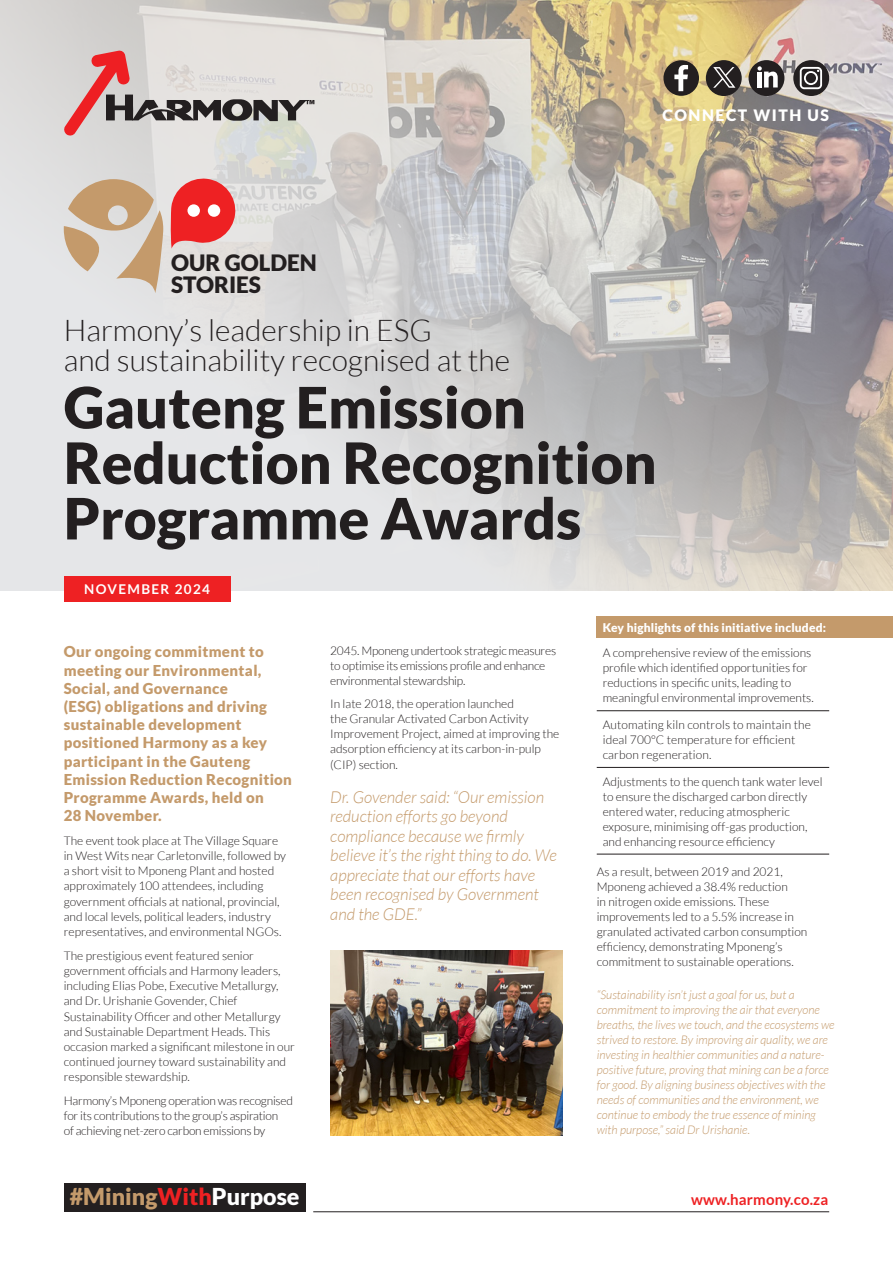
<style>
.page{position:relative;width:893px;height:1263px;background:#fff}
.page>*{position:absolute;margin:0;border:0;box-sizing:border-box;transform-origin:0 0}
.t1{font:900 57px/55.5px "Lato";color:#231f20}
.t2{font:300 30px/30px "Lato";color:#231f20}
.t3{font:900 23.25px "Lato";color:#c49a6b}
.t4{font:900 22.5px/22.5px "Lato";color:#231f20}
.t5{font:italic 300 16.5px/19.5px "Lato";color:#c49a6b}
.t6{font:900 15.75px "Lato";letter-spacing:.1em;color:#fff}
.t7{font:900 15px/18.1px "Lato";letter-spacing:.02em;color:#c49a6b}
._24-H1{font:700 15px "Lato";letter-spacing:.01em;color:#ee2123}
.t8{font:700 13.5px "Lato";letter-spacing:.1em;color:#fff}
.t9{font:300 12px/15px "Lato";color:#231f20}
.t10{font:italic 300 12px/15px "Lato";color:#c49a6b}
.t11{font:300 12px/15.1px "Lato";letter-spacing:-.02em;color:#231f20}
.t12{font:900 12px "Lato";letter-spacing:.01em;color:#fff}
.s1{color:#ee2123}
.s2{color:#fff}
</style>
<div class="page">
<img style="left:0;top:0;width:893px;height:590px">
<hr style="left:313px;top:1211px;width:516px;height:1px;background:#231f20">
<svg style="left:63px;top:50px;width:251px;height:86px;background:#c8b6b4"></svg>
<div style="left:64px;top:1183px;width:242px;height:29px;background:#231f20"></div>
<div style="left:663px;top:60px;width:36px;height:36px;background:#231f20;border-radius:50%"></div>
<svg style="left:674px;top:65px;width:14px;height:26px"></svg>
<div style="left:749px;top:60px;width:35px;height:36px;background:#231f20;border-radius:18px"></div>
<svg style="left:757px;top:66px;width:21px;height:21px"></svg>
<svg style="left:793px;top:60px;width:36px;height:36px"></svg>
<svg style="left:800px;top:67px;width:22px;height:22px"></svg>
<div style="left:706px;top:60px;width:36px;height:36px;background:#231f20;border-radius:18px"></div>
<svg style="left:713px;top:67px;width:22px;height:21px"></svg>
<svg style="left:170px;top:177px;width:67px;height:72px;background:#ea5b5c"></svg>
<svg style="left:64px;top:179px;width:99px;height:114px;background:#d3bfaa"></svg>
<div style="left:187px;top:204px;width:13px;height:13px;background:#fff;border-radius:50%"></div>
<div style="left:208px;top:204px;width:12px;height:13px;background:#fff;border-radius:50%"></div>
<hr style="left:597px;top:767px;width:232px;height:1px;background:#231f20">
<hr style="left:597px;top:854px;width:232px;height:1px;background:#231f20">
<hr style="left:597px;top:710px;width:232px;height:1px;background:#231f20">
<div style="left:64px;top:576px;width:166px;height:26px;background:#ee2123"></div>
<div style="left:597px;top:616px;width:296px;height:21px;background:#c49a6b"></div>
<img style="left:330px;top:950px;width:233px;height:185px">
<h1 class="t6" style="left:662px;top:106px;width:168px">CONNECT WITH US</h1>
<p class="t4" style="left:171px;top:251px;width:147px">OUR GOLDEN<br>STORIES</p>
<p class="t2" style="left:64px;top:316px;width:448px">Harmony’s leadership in ESG<br>and sustainability recognised at the</p>
<p class="t1" style="left:64px;top:379px;width:594px">Gauteng Emission<br>Reduction Recognition<br>Programme Awards</p>
<p class="t8" style="left:84px;top:582px;width:127px">NOVEMBER 2024</p>
<p class="t7" style="left:64px;top:642px;width:230px">Our ongoing commitment to meeting our Environmental,<br>Social, and Governance<br>(ESG) obligations and driving sustainable development positioned Harmony as a key participant in the Gauteng<br>Emission Reduction Recognition<br>Programme Awards, held on<br>28 November.</p>
<p class="t9" style="left:64px;top:833px;width:224px">The event took place at The Village Square in West Wits near Carletonville, followed by a short visit to Mponeng Plant and hosted approximately 100 attendees, including government officials at national, provincial, and local levels, political leaders, industry representatives, and environmental NGOs.</p>
<p class="t9" style="left:64px;top:948px;width:233px">The prestigious event featured senior government officials and Harmony leaders, including Elias Pobe, Executive Metallurgy, and Dr. Urishanie Govender, Chief Sustainability Officer and other Metallurgy and Sustainable Department Heads. This occasion marked a significant milestone in our continued journey toward sustainability and responsible stewardship.</p>
<p class="t11" style="left:64px;top:1093px;width:231px">Harmony’s Mponeng operation was recognised for its contributions to the group’s aspiration<br>of achieving net-zero carbon emissions by</p>
<p class="t3" style="left:70px;top:1183px;width:231px">#Mining<span class="s1">With</span><span class="s2">Purpose</span></p>
<p class="t11" style="left:330px;top:643px;width:227px">2045. Mponeng undertook strategic measures to optimise its emissions profile and enhance environmental stewardship.</p>
<p class="t9" style="left:330px;top:697px;width:231px">In late 2018, the operation launched<br>the Granular Activated Carbon Activity Improvement Project, aimed at improving the adsorption efficiency at its carbon-in-pulp (CIP) section.</p>
<p class="t5" style="left:330px;top:787px;width:228px">Dr. Govender said: “Our emission reduction efforts go beyond compliance because we firmly believe it’s the right thing to do. We appreciate that our efforts have been recognised by Government and the GDE.”</p>
<p class="t12" style="left:603px;top:620px;width:225px">Key highlights of this initiative included:</p>
<p class="t9" style="left:603px;top:645px;width:213px">A comprehensive review of the emissions profile which identified opportunities for reductions in specific units, leading to meaningful environmental improvements.</p>
<p class="t9" style="left:603px;top:717px;width:210px">Automating kiln controls to maintain the ideal 700°C temperature for efficient carbon regeneration.</p>
<p class="t9" style="left:603px;top:774px;width:221px">Adjustments to the quench tank water level to ensure the discharged carbon directly entered water, reducing atmospheric exposure, minimising off-gas production, and enhancing resource efficiency</p>
<p class="t9" style="left:597px;top:864px;width:212px">As a result, between 2019 and 2021, Mponeng achieved a 38.4% reduction<br>in nitrogen oxide emissions. These improvements led to a 5.5% increase in granulated activated carbon consumption efficiency, demonstrating Mponeng’s commitment to sustainable operations.</p>
<p class="t10" style="left:597px;top:988px;width:239px">“Sustainability isn’t just a goal for us, but a commitment to improving the air that everyone breaths, the lives we touch, and the ecosystems we strived to restore. By improving air quality, we are investing in healthier communities and a nature&shy;positive future, proving that mining can be a force for good. By aligning business objectives with the needs of communities and the environment, we continue to embody the true essence of mining with purpose,” said Dr Urishanie.</p>
<p class="_24-H1" style="left:691px;top:1190px;width:139px">www.harmony.co.za</p>
</div>
